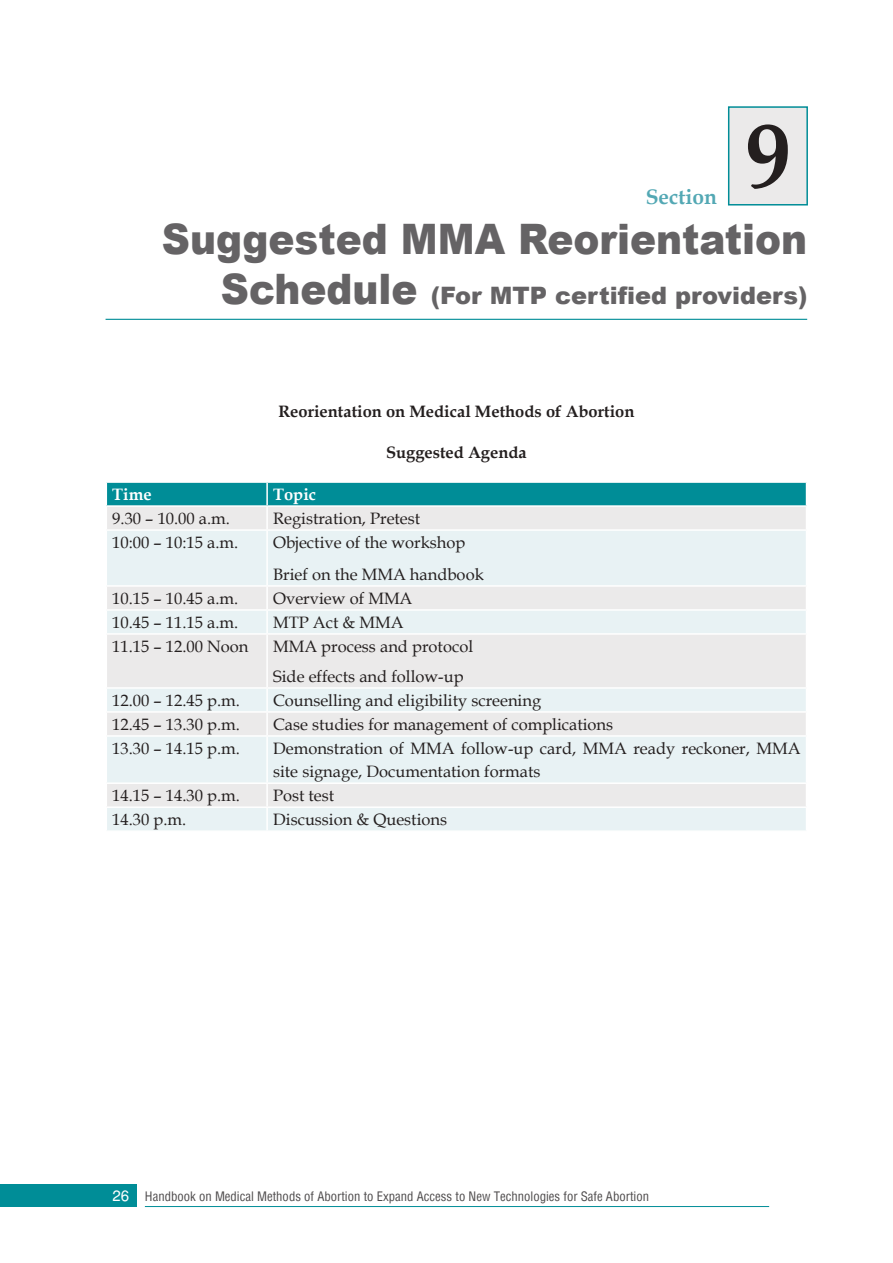
<style>
.page{position:relative;width:893px;height:1263px;background:#fff}
.page>*{position:absolute;margin:0;border:0;box-sizing:border-box;transform-origin:0 0}
.t1{font:700 90px "Book Antiqua";color:#241f1f}
.t2{font:42px "Arial MT Black";color:#656365;scale:.93 1}
.t3{font:24px "Arial MT Black";color:#656365}
.t4{font:700 21px "Book Antiqua";color:#53a8b4}
.t5{font:16.5px/32px "Book Antiqua";color:#241f1f}
.t6{font:700 16.5px "Book Antiqua";color:#241f1f}
.t7{font:700 16.5px "Book Antiqua";color:#fff}
.t8{font:condensed 12.75px "Helvetica";color:#4e4b4c}
.s1{font-size:42px}
.s2{font-stretch:normal;font-size:15px;color:#fff}
</style>
<div class="page">
<div style="left:0;top:1185px;width:136px;height:22px;background:#008d97"></div>
<hr style="left:145px;top:1206px;width:624px;height:1px;background:#008d97">
<svg style="left:107px;top:531px;width:699px;height:299px;background:#e9eeef"></svg>
<svg style="left:106px;top:482px;width:701px;height:47px;background:#7cbec3"></svg>
<hr style="left:266px;top:531px;width:2px;height:54px;background:#fff">
<hr style="left:106px;top:585px;width:161px;height:2px;background:#fff">
<hr style="left:267px;top:585px;width:540px;height:2px;background:#fff">
<hr style="left:266px;top:587px;width:2px;height:22px;background:#fff">
<hr style="left:106px;top:609px;width:161px;height:2px;background:#fff">
<hr style="left:267px;top:609px;width:540px;height:2px;background:#fff">
<hr style="left:266px;top:611px;width:2px;height:22px;background:#fff">
<hr style="left:106px;top:633px;width:161px;height:2px;background:#fff">
<hr style="left:267px;top:633px;width:540px;height:2px;background:#fff">
<hr style="left:266px;top:635px;width:2px;height:52px;background:#fff">
<hr style="left:106px;top:687px;width:161px;height:2px;background:#fff">
<hr style="left:267px;top:687px;width:540px;height:2px;background:#fff">
<hr style="left:266px;top:689px;width:2px;height:22px;background:#fff">
<hr style="left:106px;top:711px;width:161px;height:2px;background:#fff">
<hr style="left:267px;top:711px;width:540px;height:2px;background:#fff">
<hr style="left:266px;top:713px;width:2px;height:22px;background:#fff">
<hr style="left:106px;top:735px;width:161px;height:2px;background:#fff">
<hr style="left:267px;top:735px;width:540px;height:2px;background:#fff">
<hr style="left:266px;top:737px;width:2px;height:45px;background:#fff">
<hr style="left:106px;top:782px;width:161px;height:2px;background:#fff">
<hr style="left:267px;top:782px;width:540px;height:2px;background:#fff">
<hr style="left:266px;top:784px;width:2px;height:22px;background:#fff">
<hr style="left:106px;top:806px;width:161px;height:2px;background:#fff">
<hr style="left:267px;top:806px;width:540px;height:2px;background:#fff">
<hr style="left:266px;top:808px;width:2px;height:22px;background:#fff">
<div style="left:729px;top:107px;width:78px;height:98px;background:#ebeaea"></div>
<div style="left:728px;top:106px;width:80px;height:99px;border:2px solid #008d97"></div>
<hr style="left:106px;top:319px;width:701px;height:1px;background:#008d97">
<h1 class="t1" style="left:745px;top:95px;width:46px">9</h1>
<h2 class="t2" style="left:162px;top:212px;width:696px">Suggested MMA Reorientation</h2>
<h3 class="t3" style="left:221px;top:281px;width:588px"><span class="s1">Schedule</span> (For MTP certified providers)</h3>
<p class="t4" style="left:646px;top:182px;width:73px">Section</p>
<p class="t6" style="left:278px;top:400px;width:358px">Reorientation on Medical Methods of Abortion</p>
<p class="t6" style="left:386px;top:441px;width:142px">Suggested Agenda</p>
<p class="t7" style="left:112px;top:483px;width:41px">Time</p>
<p class="t7" style="left:273px;top:483px;width:45px">Topic</p>
<p class="t5" style="left:112px;top:502px;width:119px">9.30 – 10.00 a.m.</p>
<p class="t5" style="left:273px;top:502px;width:149px">Registration, Pretest</p>
<p class="t5" style="left:112px;top:526px;width:127px">10:00 – 10:15 a.m.</p>
<p class="t5" style="left:273px;top:526px;width:212px">Objective of the workshop<br>Brief on the MMA handbook</p>
<p class="t5" style="left:112px;top:582px;width:127px">10.15 – 10.45 a.m.</p>
<p class="t5" style="left:273px;top:582px;width:141px">Overview of MMA</p>
<p class="t5" style="left:112px;top:606px;width:127px">10.45 – 11.15 a.m.</p>
<p class="t5" style="left:273px;top:606px;width:132px">MTP Act &amp; MMA</p>
<p class="t5" style="left:112px;top:630px;width:138px">11.15 – 12.00 Noon</p>
<p class="t5" style="left:273px;top:631px;width:201px;line-height:30px">MMA process and protocol<br>Side effects and follow-up</p>
<p class="t5" style="left:112px;top:684px;width:129px">12.00 – 12.45 p.m.</p>
<p class="t5" style="left:273px;top:684px;width:270px">Counselling and eligibility screening</p>
<p class="t5" style="left:112px;top:708px;width:129px">12.45 – 13.30 p.m.</p>
<p class="t5" style="left:273px;top:708px;width:342px">Case studies for management of complications</p>
<p class="t5" style="left:112px;top:732px;width:129px">13.30 – 14.15 p.m.</p>
<p class="t5" style="left:273px;top:736px;width:529px;line-height:23.2px">Demonstration of MMA follow-up card, MMA ready reckoner, MMA site signage, Documentation formats</p>
<p class="t5" style="left:112px;top:779px;width:129px">14.15 – 14.30 p.m.</p>
<p class="t5" style="left:273px;top:779px;width:63px">Post test</p>
<p class="t5" style="left:112px;top:803px;width:75px">14.30 p.m.</p>
<p class="t5" style="left:273px;top:803px;width:175px">Discussion &amp; Questions</p>
<p class="t8" style="left:112px;top:1188px;width:538px"><span class="s2">26</span> Handbook on Medical Methods of Abortion to Expand Access to New Technologies for Safe Abortion</p>
</div>
